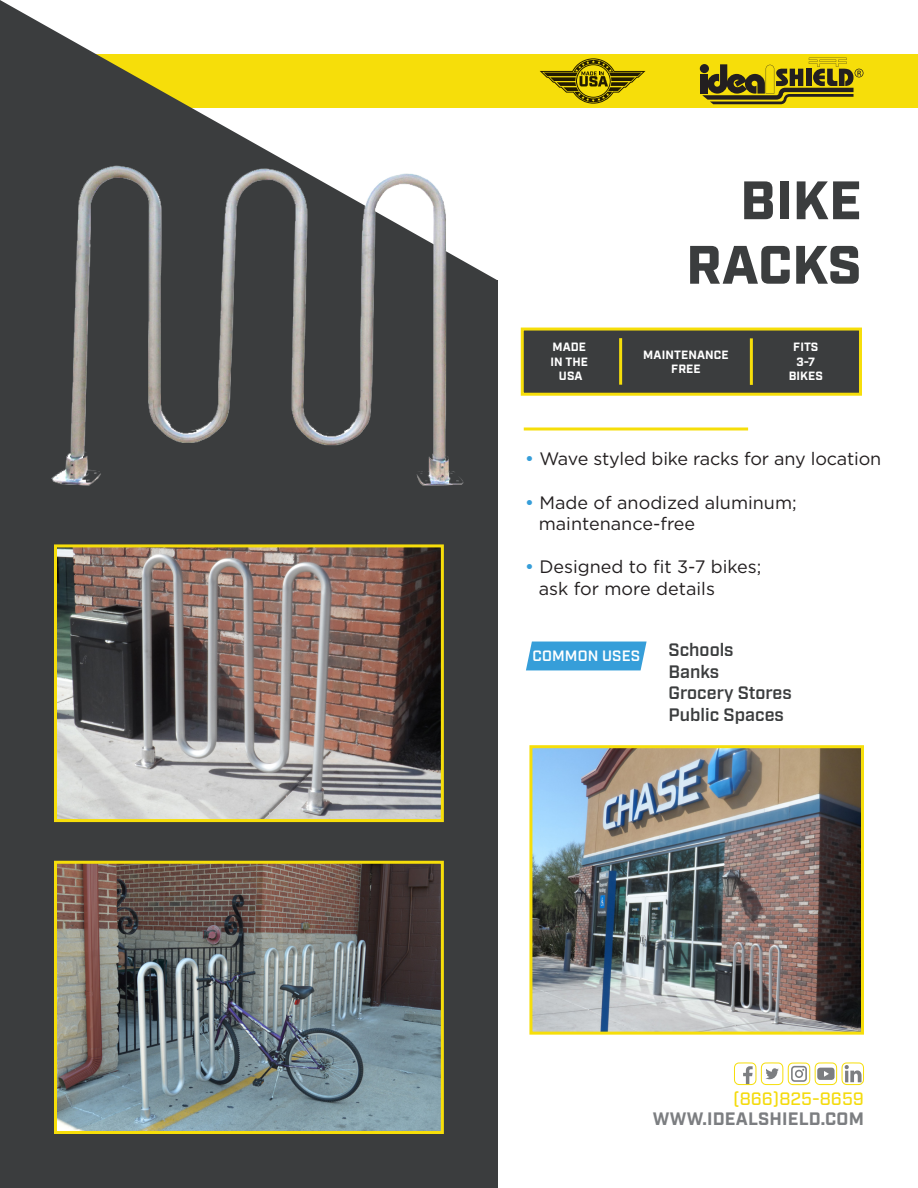
<style>
.page{position:relative;width:918px;height:1188px;background:#fff}
.page>*{position:absolute;margin:0;border:0;box-sizing:border-box;transform-origin:0 0}
.t1{font:900 54px/64.5px "Industry";letter-spacing:.01em;color:#3b3d3e;text-align:right}
.t2{font:18px "Gotham";color:#231f20}
.t3{font:600 18px "Industry";color:#3b3d3e}
.t4{font:700 18px "Industry";letter-spacing:.01em;color:#7c7e81}
.t5{font:500 18px "Industry";color:#f4db0d}
.t6{font:600 15px "Industry";letter-spacing:.01em;color:#fff}
.t7{font:700 12px "Industry";letter-spacing:.01em;color:#fff}
.s1{font-weight:500;color:#369ed9}
</style>
<div class="page">
<div style="left:0;top:54px;width:918px;height:54px;background:#f6de0a"></div>
<svg style="left:700px;top:64px;width:9px;height:9px"></svg>
<div style="left:701px;top:74px;width:7px;height:20px;background:#231f20"></div>
<svg style="left:702px;top:58px;width:162px;height:46px"></svg>
<svg style="left:540px;top:58px;width:105px;height:46px"></svg>
<svg style="left:0;top:0;width:497px;height:280px"></svg>
<div style="left:0;top:280px;width:498px;height:908px;background:#3b3d3e"></div>
<div style="left:521px;top:328px;width:341px;height:68px;background:#3b3d3e;border:3px solid #f6de0a"></div>
<hr style="left:619px;top:338px;width:3px;height:47px;background:#f6de0a">
<hr style="left:750px;top:338px;width:3px;height:47px;background:#f6de0a">
<hr style="left:524px;top:428px;width:224px;height:2px;background:#f6de0a">
<img style="left:41px;top:164px;width:432px;height:322px">
<img style="left:58px;top:548px;width:382px;height:270px">
<div style="left:54px;top:544px;width:390px;height:278px;border:3px solid #f6de0a"></div>
<div style="left:526px;top:642px;width:121px;height:28px;background:#369ed9"></div>
<img style="left:533px;top:749px;width:327px;height:282px">
<div style="left:529px;top:745px;width:335px;height:290px;border:3px solid #f6de0a"></div>
<img style="left:58px;top:865px;width:382px;height:265px">
<div style="left:54px;top:861px;width:390px;height:273px;border:3px solid #f6de0a"></div>
<svg style="left:733px;top:1062px;width:132px;height:24px"></svg>
<p class="t7" style="left:552px;top:340px;width:35px">MADE</p>
<p class="t7" style="left:550px;top:354px;width:39px">IN THE</p>
<p class="t7" style="left:559px;top:369px;width:25px">USA</p>
<p class="t1" style="left:686px;top:171px;width:177px">BIKE<br>RACKS</p>
<p class="t7" style="left:643px;top:347px;width:87px">MAINTENANCE</p>
<p class="t7" style="left:671px;top:362px;width:31px">FREE</p>
<p class="t7" style="left:793px;top:340px;width:27px">FITS</p>
<p class="t7" style="left:797px;top:354px;width:20px">3-7</p>
<p class="t7" style="left:789px;top:369px;width:36px">BIKES</p>
<p class="t2" style="left:525px;top:447px;width:358px"><span class="s1">•</span> Wave styled bike racks for any location</p>
<p class="t2" style="left:525px;top:491px;width:273px"><span class="s1">•</span> Made of anodized aluminum;</p>
<p class="t2" style="left:539px;top:512px;width:158px">maintenance-free</p>
<p class="t2" style="left:525px;top:555px;width:238px"><span class="s1">•</span> Designed to fit 3-7 bikes;</p>
<p class="t2" style="left:539px;top:577px;width:178px">ask for more details</p>
<p class="t6" style="left:532px;top:647px;width:109px">COMMON USES</p>
<p class="t3" style="left:669px;top:639px;width:67px">Schools</p>
<p class="t3" style="left:669px;top:661px;width:52px">Banks</p>
<p class="t3" style="left:669px;top:682px;width:125px">Grocery Stores</p>
<p class="t3" style="left:669px;top:704px;width:117px">Public Spaces</p>
<p class="t5" style="left:733px;top:1088px;width:132px">(866)825-8659</p>
<p class="t4" style="left:653px;top:1108px;width:213px">WWW.IDEALSHIELD.COM</p>
</div>
